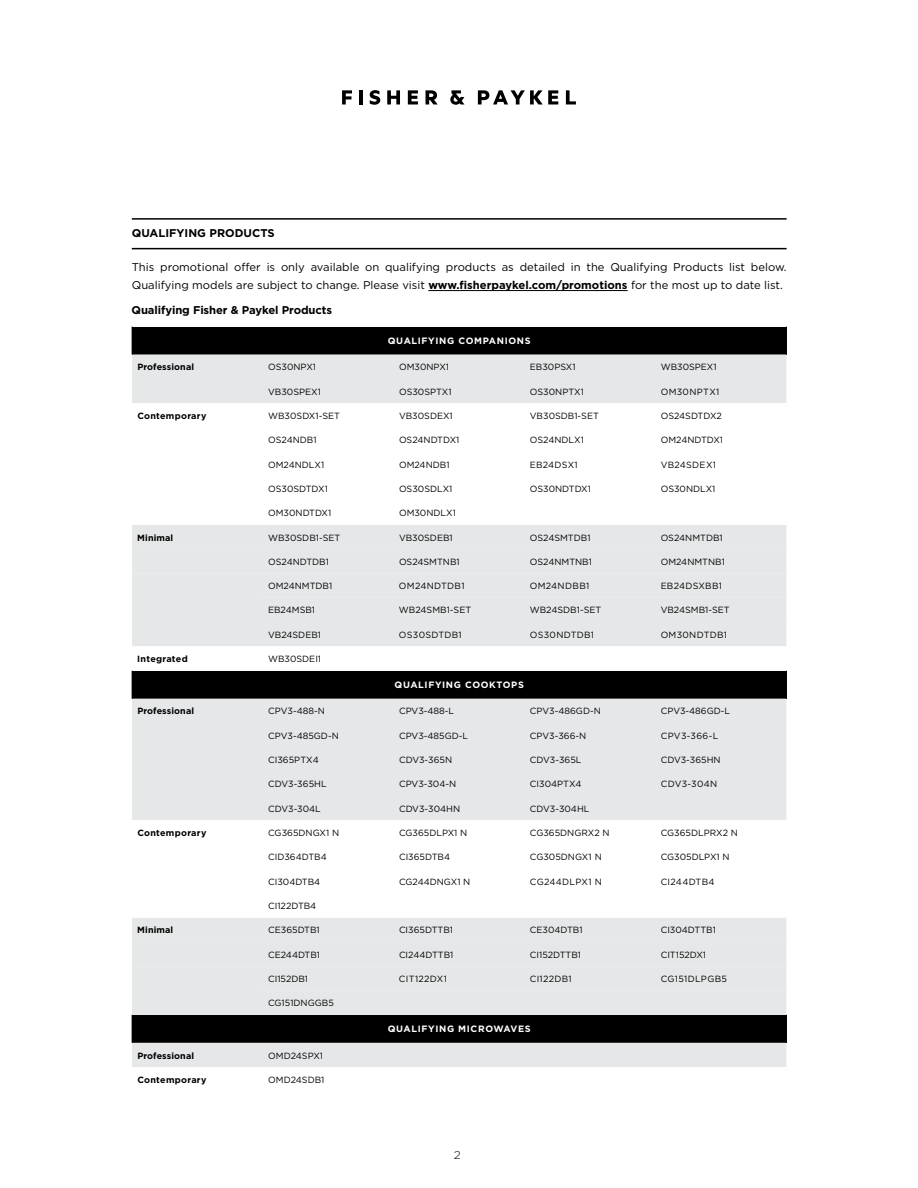
<style>
.page{position:relative;width:918px;height:1188px;background:#fff}
.page>*{position:absolute;margin:0;border:0;box-sizing:border-box;transform-origin:0 0}
.t1{font:11.25px/18px "Gotham";color:#000}
.t2{font:700 11.25px "Gotham";letter-spacing:-.01em;color:#000}
.t3{font:300 11.25px "Gotham";color:#000;scale:1.06 1}
.t4{font:700 9.15px "Gotham";letter-spacing:.07em;color:#fff}
.t5{font:9px "Gotham";color:#000}
.t6{font:9px "Gotham";letter-spacing:.03em;color:#000}
.t7{font:700 9px "Gotham";letter-spacing:.01em;color:#000}
.t8{font:9px "Gotham";letter-spacing:.035em;color:#000}
.t9{font:700 9px "Gotham";letter-spacing:.03em;color:#000}
.t10{font:9px "Gotham";letter-spacing:.025em;color:#000}
.t11{font:9px "Gotham";letter-spacing:.04em;color:#000}
.s1{font-weight:700}
</style>
<div class="page">
<hr style="left:428px;top:290px;width:200px;height:1px;background:#000">
<hr style="left:132px;top:218px;width:655px;height:2px;background:#000">
<hr style="left:132px;top:248px;width:655px;height:1px;background:#000">
<svg style="left:342px;top:90px;width:10px;height:14px"></svg>
<hr style="left:359px;top:90px;width:4px;height:14px;background:#000">
<svg style="left:370px;top:90px;width:10px;height:15px"></svg>
<svg style="left:387px;top:90px;width:13px;height:14px"></svg>
<svg style="left:408px;top:90px;width:10px;height:14px"></svg>
<svg style="left:426px;top:90px;width:12px;height:14px"></svg>
<svg style="left:450px;top:90px;width:15px;height:15px"></svg>
<svg style="left:478px;top:90px;width:80px;height:14px"></svg>
<svg style="left:566px;top:90px;width:10px;height:14px"></svg>
<div style="left:132px;top:327px;width:654px;height:27px;background:#000"></div>
<div style="left:132px;top:354px;width:654px;height:49px;background:#e6e7e8"></div>
<svg style="left:132px;top:525px;width:654px;height:146px;fill:#e6e7e8"></svg>
<div style="left:132px;top:549px;width:654px;height:73px;background:#e6e7e8"></div>
<svg style="left:786px;top:327px;width:1px;height:27px"></svg>
<div style="left:132px;top:671px;width:654px;height:28px;background:#000"></div>
<div style="left:132px;top:699px;width:654px;height:243px;background:#e6e7e8"></div>
<svg style="left:132px;top:820px;width:654px;height:98px"></svg>
<div style="left:132px;top:942px;width:654px;height:73px;background:#e6e7e8"></div>
<svg style="left:786px;top:671px;width:1px;height:28px"></svg>
<svg style="left:132px;top:1015px;width:655px;height:52px;background:#6b6b6c"></svg>
<p class="t2" style="left:132px;top:225px;width:144px">QUALIFYING PRODUCTS</p>
<p class="t1" style="left:132px;top:258px;width:656px">This promotional offer is only available on qualifying products as detailed in the Qualifying Products list below.<br>Qualifying models are subject to change. Please visit <span class="s1">www.fisherpaykel.com/promotions</span> for the most up to date list.</p>
<p class="t2" style="left:132px;top:303px;width:202px">Qualifying Fisher &amp; Paykel Products</p>
<p class="t4" style="left:388px;top:335px;width:144px">QUALIFYING COMPANIONS</p>
<p class="t7" style="left:137px;top:361px;width:58px">Professional</p>
<p class="t5" style="left:268px;top:361px;width:49px">OS30NPX1</p>
<p class="t5" style="left:399px;top:361px;width:52px">OM30NPX1</p>
<p class="t5" style="left:530px;top:361px;width:47px">EB30PSX1</p>
<p class="t5" style="left:661px;top:361px;width:57px">WB30SPEX1</p>
<p class="t5" style="left:268px;top:386px;width:54px">VB30SPEX1</p>
<p class="t5" style="left:399px;top:386px;width:54px">OS30SPTX1</p>
<p class="t5" style="left:530px;top:386px;width:56px">OS30NPTX1</p>
<p class="t11" style="left:661px;top:386px;width:60px">OM30NPTX1</p>
<p class="t9" style="left:137px;top:410px;width:71px">Contemporary</p>
<p class="t5" style="left:268px;top:410px;width:73px">WB30SDX1-SET</p>
<p class="t5" style="left:399px;top:410px;width:55px">VB30SDEX1</p>
<p class="t5" style="left:530px;top:410px;width:71px">VB30SDB1-SET</p>
<p class="t5" style="left:661px;top:410px;width:63px">OS24SDTDX2</p>
<p class="t5" style="left:268px;top:434px;width:50px">OS24NDB1</p>
<p class="t5" style="left:399px;top:434px;width:62px">OS24NDTDX1</p>
<p class="t5" style="left:530px;top:434px;width:56px">OS24NDLX1</p>
<p class="t5" style="left:661px;top:434px;width:64px">OM24NDTDX1</p>
<p class="t5" style="left:268px;top:459px;width:58px">OM24NDLX1</p>
<p class="t5" style="left:399px;top:459px;width:52px">OM24NDB1</p>
<p class="t10" style="left:530px;top:459px;width:49px">EB24DSX1</p>
<p class="t8" style="left:661px;top:459px;width:57px">VB24SDEX1</p>
<p class="t5" style="left:268px;top:483px;width:61px">OS30SDTDX1</p>
<p class="t5" style="left:399px;top:483px;width:55px">OS30SDLX1</p>
<p class="t5" style="left:530px;top:483px;width:63px">OS30NDTDX1</p>
<p class="t5" style="left:661px;top:483px;width:56px">OS30NDLX1</p>
<p class="t5" style="left:268px;top:507px;width:65px">OM30NDTDX1</p>
<p class="t5" style="left:399px;top:507px;width:58px">OM30NDLX1</p>
<p class="t7" style="left:137px;top:531px;width:37px">Minimal</p>
<p class="t5" style="left:268px;top:532px;width:74px">WB30SDB1-SET</p>
<p class="t5" style="left:399px;top:532px;width:55px">VB30SDEB1</p>
<p class="t5" style="left:530px;top:532px;width:62px">OS24SMTDB1</p>
<p class="t5" style="left:661px;top:532px;width:64px">OS24NMTDB1</p>
<p class="t5" style="left:268px;top:556px;width:62px">OS24NDTDB1</p>
<p class="t5" style="left:399px;top:556px;width:62px">OS24SMTNB1</p>
<p class="t5" style="left:530px;top:556px;width:64px">OS24NMTNB1</p>
<p class="t5" style="left:661px;top:556px;width:66px">OM24NMTNB1</p>
<p class="t5" style="left:268px;top:580px;width:66px">OM24NMTDB1</p>
<p class="t6" style="left:399px;top:580px;width:67px">OM24NDTDB1</p>
<p class="t8" style="left:530px;top:580px;width:61px">OM24NDBB1</p>
<p class="t10" style="left:661px;top:580px;width:63px">EB24DSXBB1</p>
<p class="t5" style="left:268px;top:605px;width:49px">EB24MSB1</p>
<p class="t5" style="left:399px;top:605px;width:74px">WB24SMB1-SET</p>
<p class="t5" style="left:530px;top:605px;width:73px">WB24SDB1-SET</p>
<p class="t5" style="left:661px;top:605px;width:71px">VB24SMB1-SET</p>
<p class="t5" style="left:268px;top:629px;width:54px">VB24SDEB1</p>
<p class="t6" style="left:399px;top:629px;width:64px">OS30SDTDB1</p>
<p class="t6" style="left:530px;top:629px;width:66px">OS30NDTDB1</p>
<p class="t6" style="left:661px;top:629px;width:68px">OM30NDTDB1</p>
<p class="t7" style="left:137px;top:653px;width:52px">Integrated</p>
<p class="t5" style="left:268px;top:653px;width:55px">WB30SDEI1</p>
<p class="t4" style="left:395px;top:679px;width:131px">QUALIFYING COOKTOPS</p>
<p class="t7" style="left:137px;top:705px;width:58px">Professional</p>
<p class="t5" style="left:268px;top:705px;width:58px">CPV3-488-N</p>
<p class="t5" style="left:399px;top:705px;width:57px">CPV3-488-L</p>
<p class="t5" style="left:530px;top:705px;width:72px">CPV3-486GD-N</p>
<p class="t5" style="left:661px;top:705px;width:71px">CPV3-486GD-L</p>
<p class="t5" style="left:268px;top:730px;width:72px">CPV3-485GD-N</p>
<p class="t5" style="left:399px;top:730px;width:71px">CPV3-485GD-L</p>
<p class="t5" style="left:530px;top:730px;width:58px">CPV3-366-N</p>
<p class="t5" style="left:661px;top:730px;width:59px">CPV3-366-L</p>
<p class="t5" style="left:268px;top:754px;width:52px">CI365PTX4</p>
<p class="t5" style="left:399px;top:754px;width:55px">CDV3-365N</p>
<p class="t5" style="left:530px;top:754px;width:53px">CDV3-365L</p>
<p class="t5" style="left:661px;top:754px;width:61px">CDV3-365HN</p>
<p class="t5" style="left:268px;top:778px;width:60px">CDV3-365HL</p>
<p class="t5" style="left:399px;top:778px;width:59px">CPV3-304-N</p>
<p class="t5" style="left:530px;top:778px;width:53px">CI304PTX4</p>
<p class="t8" style="left:661px;top:778px;width:58px">CDV3-304N</p>
<p class="t5" style="left:268px;top:803px;width:54px">CDV3-304L</p>
<p class="t5" style="left:399px;top:803px;width:63px">CDV3-304HN</p>
<p class="t5" style="left:530px;top:803px;width:61px">CDV3-304HL</p>
<p class="t9" style="left:137px;top:827px;width:71px">Contemporary</p>
<p class="t5" style="left:268px;top:827px;width:73px">CG365DNGX1 N</p>
<p class="t5" style="left:399px;top:827px;width:70px">CG365DLPX1 N</p>
<p class="t5" style="left:530px;top:827px;width:81px">CG365DNGRX2 N</p>
<p class="t5" style="left:661px;top:827px;width:79px">CG365DLPRX2 N</p>
<p class="t5" style="left:268px;top:851px;width:60px">CID364DTB4</p>
<p class="t5" style="left:399px;top:851px;width:53px">CI365DTB4</p>
<p class="t5" style="left:530px;top:851px;width:74px">CG305DNGX1 N</p>
<p class="t5" style="left:661px;top:851px;width:70px">CG305DLPX1 N</p>
<p class="t5" style="left:268px;top:876px;width:54px">CI304DTB4</p>
<p class="t5" style="left:399px;top:876px;width:73px">CG244DNGX1 N</p>
<p class="t6" style="left:530px;top:876px;width:74px">CG244DLPX1 N</p>
<p class="t6" style="left:661px;top:876px;width:55px">CI244DTB4</p>
<p class="t5" style="left:268px;top:900px;width:50px">CI122DTB4</p>
<p class="t7" style="left:137px;top:924px;width:37px">Minimal</p>
<p class="t5" style="left:268px;top:924px;width:53px">CE365DTB1</p>
<p class="t5" style="left:399px;top:924px;width:56px">CI365DTTB1</p>
<p class="t5" style="left:530px;top:924px;width:54px">CE304DTB1</p>
<p class="t5" style="left:661px;top:924px;width:57px">CI304DTTB1</p>
<p class="t5" style="left:268px;top:949px;width:54px">CE244DTB1</p>
<p class="t5" style="left:399px;top:949px;width:56px">CI244DTTB1</p>
<p class="t5" style="left:530px;top:949px;width:53px">CI152DTTB1</p>
<p class="t5" style="left:661px;top:949px;width:47px">CIT152DX1</p>
<p class="t5" style="left:268px;top:973px;width:42px">CI152DB1</p>
<p class="t6" style="left:399px;top:973px;width:50px">CIT122DX1</p>
<p class="t6" style="left:530px;top:973px;width:44px">CI122DB1</p>
<p class="t8" style="left:661px;top:973px;width:68px">CG151DLPGB5</p>
<p class="t5" style="left:268px;top:997px;width:67px">CG151DNGGB5</p>
<p class="t4" style="left:388px;top:1023px;width:145px">QUALIFYING MICROWAVES</p>
<p class="t7" style="left:137px;top:1049px;width:58px">Professional</p>
<p class="t5" style="left:268px;top:1050px;width:56px">OMD24SPX1</p>
<p class="t9" style="left:137px;top:1074px;width:71px">Contemporary</p>
<p class="t5" style="left:268px;top:1074px;width:58px">OMD24SDB1</p>
<p class="t3" style="left:454px;top:1148px;width:8px">2</p>
</div>
